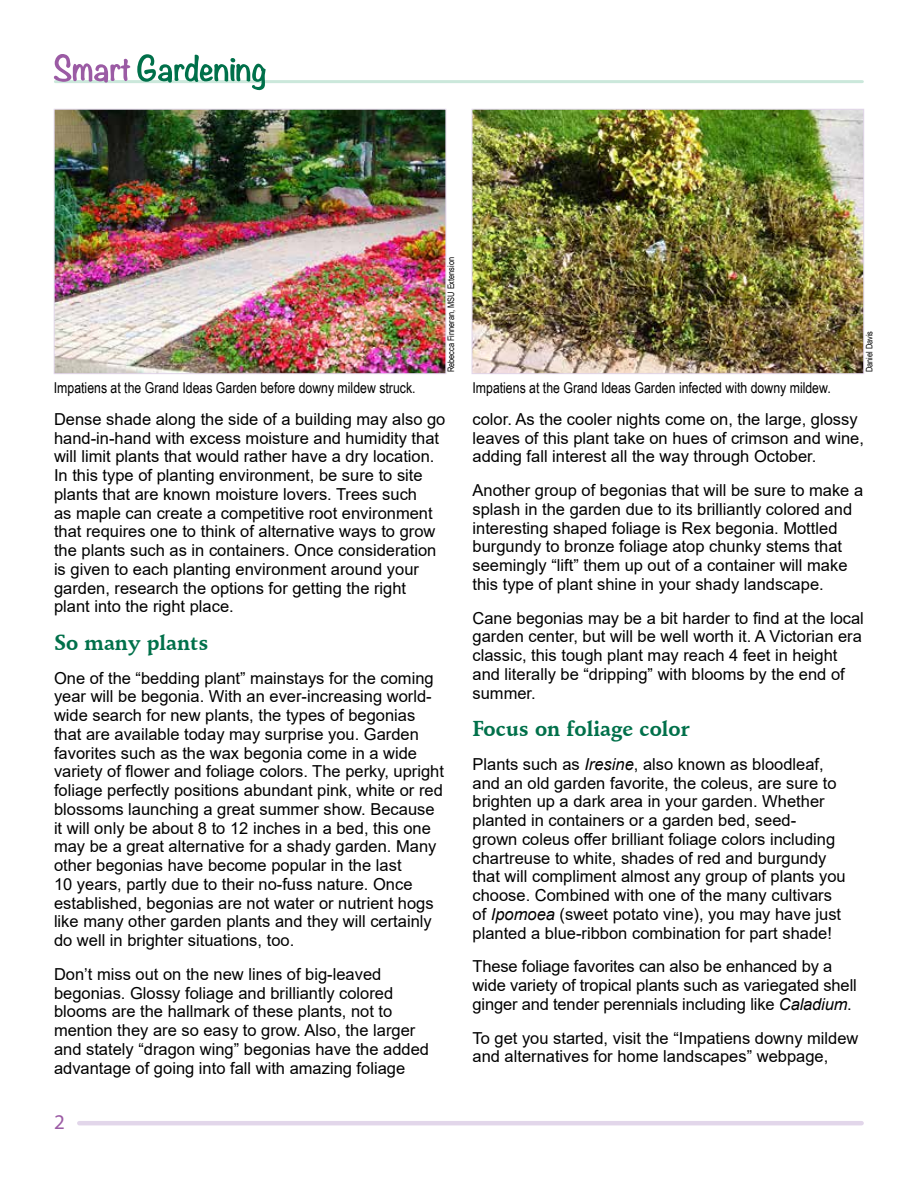
<style>
.page{position:relative;width:918px;height:1188px;background:#fff}
.page>*{position:absolute;margin:0;border:0;box-sizing:border-box;transform-origin:0 0}
.Subhead_garden{font:700 21px "Schneidler BT";color:#00704a}
.t1{font:21px "Myriad Pro";color:#9b5ba4}
.text_garden{font:16.5px/18.8px "Arial";color:#000}
.t2{font:15px "Arial Narrow";color:#000}
.t3{font:9px "Arial Narrow";color:#000}
.s1{font-style:italic}
</style>
<div class="page">
<hr style="left:55px;top:80px;width:807px;height:3px;background:#cbe8db">
<svg style="left:54px;top:54px;width:76px;height:29px"></svg>
<svg style="left:137px;top:54px;width:129px;height:36px"></svg>
<hr style="left:79px;top:1121px;width:783px;height:4px;background:#e2d6ea">
<img style="left:56px;top:111px;width:388px;height:261px">
<div style="left:54px;top:109px;width:392px;height:265px;border:1px solid #e2d6ea"></div>
<img style="left:474px;top:111px;width:388px;height:261px">
<div style="left:472px;top:109px;width:392px;height:265px;border:1px solid #e2d6ea"></div>
<p class="t3" style="left:444px;top:372px;width:117px;rotate:-90deg">Rebecca Finneran, MSU Extension</p>
<p class="t3" style="left:863px;top:372px;width:43px;rotate:-90deg">Daniel Davis</p>
<p class="t2" style="left:54px;top:377px;width:363px">Impatiens at the Grand Ideas Garden before downy mildew struck.</p>
<p class="t2" style="left:472px;top:377px;width:360px">Impatiens at the Grand Ideas Garden infected with downy mildew.</p>
<p class="text_garden" style="left:472px;top:410px;width:393px">color. As the cooler nights come on, the large, glossy leaves of this plant take on hues of crimson and wine, adding fall interest all the way through October.</p>
<p class="text_garden" style="left:472px;top:481px;width:392px">Another group of begonias that will be sure to make a splash in the garden due to its brilliantly colored and interesting shaped foliage is Rex begonia. Mottled burgundy to bronze foliage atop chunky stems that seemingly “lift” them up out of a container will make this type of plant shine in your shady landscape.</p>
<p class="text_garden" style="left:472px;top:608px;width:393px">Cane begonias may be a bit harder to find at the local garden center, but will be well worth it. A Victorian era classic, this tough plant may reach 4 feet in height and literally be “dripping” with blooms by the end of summer.</p>
<p class="Subhead_garden" style="left:472px;top:716px;width:219px">Focus on foliage color</p>
<p class="text_garden" style="left:472px;top:755px;width:375px">Plants such as <span class="s1">Iresine</span>, also known as bloodleaf, and an old garden favorite, the coleus, are sure to brighten up a dark area in your garden. Whether planted in containers or a garden bed, seed-<br>grown coleus offer brilliant foliage colors including chartreuse to white, shades of red and burgundy that will compliment almost any group of plants you choose. Combined with one of the many cultivars of <span class="s1">Ipomoea</span> (sweet potato vine), you may have just planted a blue-ribbon combination for part shade!</p>
<p class="text_garden" style="left:472px;top:957px;width:386px">These foliage favorites can also be enhanced by a wide variety of tropical plants such as variegated shell ginger and tender perennials including like <span class="s1">Caladium</span>.</p>
<p class="text_garden" style="left:472px;top:1028px;width:388px">To get you started, visit the “Impatiens downy mildew and alternatives for home landscapes” webpage,</p>
<p class="text_garden" style="left:54px;top:410px;width:393px">Dense shade along the side of a building may also go hand-in-hand with excess moisture and humidity that will limit plants that would rather have a dry location.<br>In this type of planting environment, be sure to site plants that are known moisture lovers. Trees such<br>as maple can create a competitive root environment that requires one to think of alternative ways to grow the plants such as in containers. Once consideration is given to each planting environment around your garden, research the options for getting the right plant into the right place.</p>
<p class="Subhead_garden" style="left:54px;top:630px;width:156px">So many plants</p>
<p class="text_garden" style="left:54px;top:668px;width:392px">One of the “bedding plant” mainstays for the coming year will be begonia. With an ever-increasing world&shy;wide search for new plants, the types of begonias that are available today may surprise you. Garden favorites such as the wax begonia come in a wide variety of flower and foliage colors. The perky, upright foliage perfectly positions abundant pink, white or red blossoms launching a great summer show. Because it will only be about 8 to 12 inches in a bed, this one may be a great alternative for a shady garden. Many other begonias have become popular in the last<br>10 years, partly due to their no-fuss nature. Once established, begonias are not water or nutrient hogs like many other garden plants and they will certainly do well in brighter situations, too.</p>
<p class="text_garden" style="left:54px;top:965px;width:377px">Don’t miss out on the new lines of big-leaved begonias. Glossy foliage and brilliantly colored blooms are the hallmark of these plants, not to mention they are so easy to grow. Also, the larger and stately “dragon wing” begonias have the added advantage of going into fall with amazing foliage</p>
<p class="t1" style="left:54px;top:1109px;width:12px">2</p>
</div>
